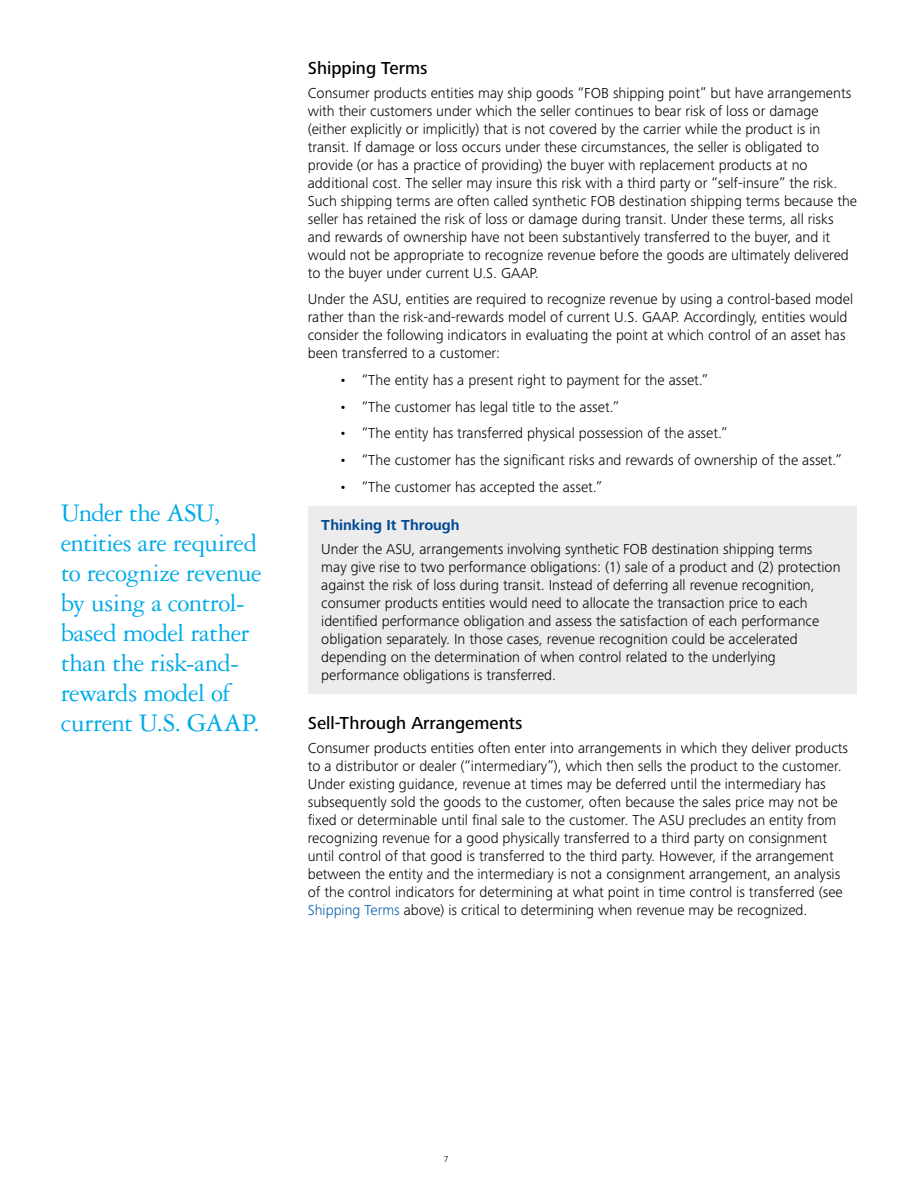
<style>
.page{position:relative;width:918px;height:1188px;background:#fff}
.page>*{position:absolute;margin:0;border:0;box-sizing:border-box;transform-origin:0 0}
.t1{font:27px/30px "Garamond 3 LT Std";letter-spacing:-.02em;color:#00aae7}
.t2{font:500 18px "Frutiger Next Pro";color:#000}
.t3{font:300 15px/18px "Frutiger Next Pro";color:#000}
.t4{font:700 15px "Frutiger Next Pro";color:#004a94}
.t5{font:300 9px "Frutiger Next Pro";color:#000}
.s1{color:#005cab}
</style>
<div class="page">
<div style="left:308px;top:506px;width:549px;height:188px;background:#ececed"></div>
<h1 class="t1" style="left:61px;top:498px;width:202px">Under the ASU, entities are required to recognize revenue by using a control&shy;based model rather than the risk-and&shy;rewards model of current U.S. GAAP.</h1>
<p class="t2" style="left:308px;top:57px;width:121px">Shipping Terms</p>
<p class="t3" style="left:308px;top:84px;width:551px">Consumer products entities may ship goods “FOB shipping point” but have arrangements with their customers under which the seller continues to bear risk of loss or damage (either explicitly or implicitly) that is not covered by the carrier while the product is in transit. If damage or loss occurs under these circumstances, the seller is obligated to provide (or has a practice of providing) the buyer with replacement products at no additional cost. The seller may insure this risk with a third party or “self-insure” the risk.<br>Such shipping terms are often called synthetic FOB destination shipping terms because the seller has retained the risk of loss or damage during transit. Under these terms, all risks and rewards of ownership have not been substantively transferred to the buyer, and it would not be appropriate to recognize revenue before the goods are ultimately delivered to the buyer under current U.S. GAAP.</p>
<p class="t3" style="left:308px;top:290px;width:547px">Under the ASU, entities are required to recognize revenue by using a control-based model rather than the risk-and-rewards model of current U.S. GAAP. Accordingly, entities would consider the following indicators in evaluating the point at which control of an asset has been transferred to a customer:</p>
<p class="t3" style="left:339px;top:371px;width:370px">• “The entity has a present right to payment for the asset.”</p>
<p class="t3" style="left:339px;top:398px;width:281px">• “The customer has legal title to the asset.”</p>
<p class="t3" style="left:339px;top:424px;width:390px">• “The entity has transferred physical possession of the asset.”</p>
<p class="t3" style="left:339px;top:451px;width:504px">• “The customer has the significant risks and rewards of ownership of the asset.”</p>
<p class="t3" style="left:339px;top:478px;width:264px">• “The customer has accepted the asset.”</p>
<p class="t4" style="left:321px;top:517px;width:140px">Thinking It Through</p>
<p class="t3" style="left:321px;top:540px;width:521px">Under the ASU, arrangements involving synthetic FOB destination shipping terms may give rise to two performance obligations: (1) sale of a product and (2) protection against the risk of loss during transit. Instead of deferring all revenue recognition, consumer products entities would need to allocate the transaction price to each identified performance obligation and assess the satisfaction of each performance obligation separately. In those cases, revenue recognition could be accelerated depending on the determination of when control related to the underlying performance obligations is transferred.</p>
<p class="t2" style="left:308px;top:712px;width:216px">Sell-Through Arrangements</p>
<p class="t3" style="left:308px;top:739px;width:542px">Consumer products entities often enter into arrangements in which they deliver products to a distributor or dealer (“intermediary”), which then sells the product to the customer.<br>Under existing guidance, revenue at times may be deferred until the intermediary has subsequently sold the goods to the customer, often because the sales price may not be fixed or determinable until final sale to the customer. The ASU precludes an entity from recognizing revenue for a good physically transferred to a third party on consignment until control of that good is transferred to the third party. However, if the arrangement between the entity and the intermediary is not a consignment arrangement, an analysis of the control indicators for determining at what point in time control is transferred (see <span class="s1">Shipping Terms</span> above) is critical to determining when revenue may be recognized.</p>
<p class="t5" style="left:444px;top:1154px;width:6px">7</p>
</div>
